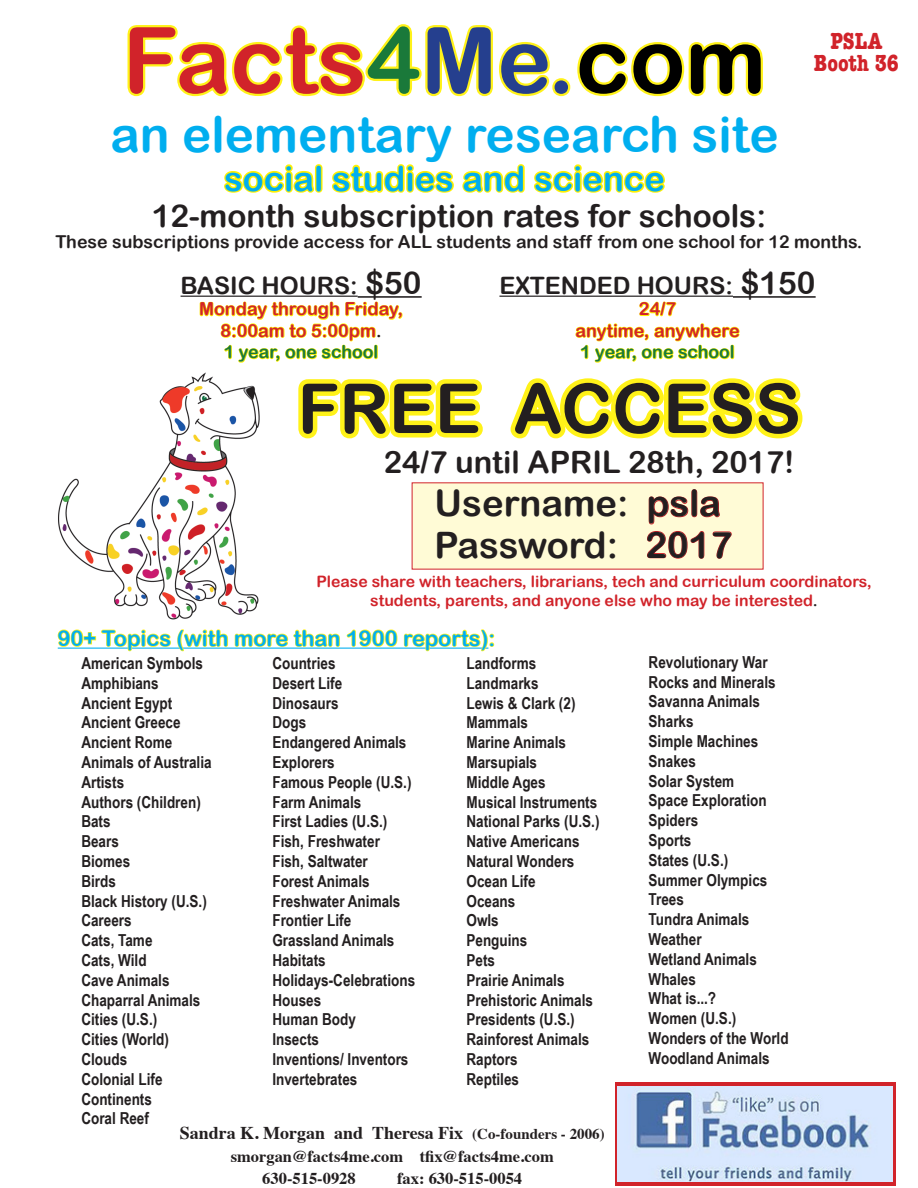
<style>
.page{position:relative;width:918px;height:1188px;background:#fff}
.page>*{position:absolute;margin:0;border:0;box-sizing:border-box;transform-origin:0 0}
.t1{font:91.5px "Arial Rounded MT Bold";color:#d1232a}
.t2{font:69px "Arial Rounded MT Bold";color:#231f20}
.t3{font:49.5px "Arial Rounded MT Bold";color:#00aeef}
.t4{font:36.45px "Arial Rounded MT Bold";color:#231f20}
.t5{font:34.5px "Arial Rounded MT Bold";color:#00aeef}
.t6{font:31.5px "Arial Rounded MT Bold";color:#231f20}
.t7{font:30.75px "Arial Rounded MT Bold";color:#231f20}
.t8{font:24px "Arial Rounded MT Bold";color:#231f20}
.t9{font:700 condensed 24px "American Typewriter";color:#d1232a}
.t10{font:21.75px "Arial Rounded MT Bold";color:#00aeef}
.t11{font:18px "Arial Rounded MT Bold";color:#d1232a}
.t12{font:700 18px "Times";color:#231f20}
.t13{font:17.7px "Arial Rounded MT Bold";color:#231f20}
.t14{font:17.7px "Arial Rounded MT Bold";color:#1a793a}
.t15{font:700 16.5px/19.8px "Arial Narrow";color:#231f20}
.t16{font:700 16.5px "Times";color:#231f20}
.t17{font:15.75px "Arial Rounded MT Bold";color:#d1232a}
.s1{color:#1a793a}
.s2{color:#253f8e}
.s3{color:#000}
.s4{font-size:31.5px}
.s5{font-size:17.7px;color:#231f20}
.s6{color:#231f20}
.s7{font-size:15px}
</style>
<div class="page">
<img style="left:58px;top:372px;width:202px;height:248px">
<svg style="left:298px;top:379px;width:185px;height:60px"></svg>
<svg style="left:510px;top:378px;width:293px;height:61px"></svg>
<div style="left:412px;top:482px;width:352px;height:88px;background:#fffbd6"></div>
<svg style="left:648px;top:489px;width:72px;height:36px"></svg>
<svg style="left:647px;top:531px;width:58px;height:28px"></svg>
<svg style="left:712px;top:531px;width:20px;height:28px"></svg>
<svg style="left:57px;top:629px;width:438px;height:23px"></svg>
<svg style="left:127px;top:24px;width:636px;height:73px"></svg>
<svg style="left:224px;top:164px;width:441px;height:29px"></svg>
<hr style="left:181px;top:296px;width:177px;height:1px;background:#231f20">
<hr style="left:358px;top:296px;width:64px;height:2px;background:#231f20">
<svg style="left:199px;top:295px;width:205px;height:68px"></svg>
<hr style="left:499px;top:296px;width:234px;height:1px;background:#231f20">
<hr style="left:733px;top:296px;width:83px;height:2px;background:#231f20">
<svg style="left:575px;top:301px;width:165px;height:62px"></svg>
<svg style="left:615px;top:1082px;width:281px;height:104px;background:#d23f48"></svg>
<img style="left:618px;top:1086px;width:274px;height:95px">
<p class="t1" style="left:123px;top:6px;width:645px">Facts<span class="s1">4</span><span class="s2">Me.</span><span class="s3">com</span></p>
<p class="t3" style="left:110px;top:105px;width:670px">an elementary research site</p>
<p class="t5" style="left:224px;top:158px;width:442px">social studies and science</p>
<p class="t6" style="left:152px;top:197px;width:616px">12-month subscription rates for schools:</p>
<p class="t13" style="left:55px;top:231px;width:809px">These subscriptions provide access for ALL students and staff from one school for 12 months.</p>
<p class="t8" style="left:181px;top:271px;width:243px">BASIC HOURS: <span class="s4">$50</span></p>
<p class="t11" style="left:199px;top:298px;width:206px">Monday through Friday,</p>
<p class="t11" style="left:221px;top:320px;width:163px">8:00am to 5:00pm<span class="s5">.</span></p>
<p class="t14" style="left:224px;top:342px;width:156px">1 year, one school</p>
<p class="t9" style="left:830px;top:22px;width:53px">PSLA</p>
<p class="t9" style="left:814px;top:44px;width:87px">Booth 36</p>
<p class="t8" style="left:499px;top:271px;width:318px">EXTENDED HOURS: <span class="s4">$150</span></p>
<p class="t11" style="left:639px;top:298px;width:39px">24/7</p>
<p class="t11" style="left:575px;top:320px;width:166px">anytime, anywhere</p>
<p class="t14" style="left:580px;top:342px;width:156px">1 year, one school</p>
<p class="t2" style="left:298px;top:368px;width:505px">FREE ACCESS</p>
<p class="t7" style="left:384px;top:444px;width:412px">24/7 until APRIL 28th, 2017!</p>
<p class="t4" style="left:435px;top:482px;width:288px">Username: psla</p>
<p class="t4" style="left:435px;top:523px;width:299px">Password: 2017</p>
<p class="t17" style="left:316px;top:573px;width:557px">Please share with teachers, librarians, tech and curriculum coordinators,</p>
<p class="t17" style="left:370px;top:591px;width:449px">students, parents, and anyone else who may be interested<span class="s6">.</span></p>
<p class="t10" style="left:58px;top:625px;width:439px">90+ Topics (with more than 1900 reports):</p>
<p class="t15" style="left:81px;top:652px;width:123px">American Symbols<br>Amphibians</p>
<p class="t15" style="left:81px;top:692px;width:92px">Ancient Egypt</p>
<p class="t15" style="left:81px;top:712px;width:101px">Ancient Greece</p>
<p class="t15" style="left:81px;top:732px;width:92px">Ancient Rome</p>
<p class="t15" style="left:81px;top:751px;width:132px">Animals of Australia</p>
<p class="t15" style="left:81px;top:771px;width:44px">Artists</p>
<p class="t15" style="left:81px;top:791px;width:121px">Authors (Children)<br>Bats</p>
<p class="t15" style="left:81px;top:831px;width:39px">Bears</p>
<p class="t15" style="left:81px;top:850px;width:50px">Biomes</p>
<p class="t15" style="left:81px;top:870px;width:36px">Birds</p>
<p class="t15" style="left:81px;top:890px;width:127px">Black History (U.S.)</p>
<p class="t15" style="left:81px;top:910px;width:52px">Careers</p>
<p class="t15" style="left:81px;top:930px;width:73px">Cats, Tame</p>
<p class="t15" style="left:81px;top:949px;width:67px">Cats, Wild</p>
<p class="t15" style="left:81px;top:969px;width:90px">Cave Animals</p>
<p class="t15" style="left:81px;top:989px;width:121px">Chaparral Animals</p>
<p class="t15" style="left:81px;top:1009px;width:77px">Cities (U.S.)</p>
<p class="t15" style="left:81px;top:1029px;width:89px">Cities (World)</p>
<p class="t15" style="left:81px;top:1048px;width:47px">Clouds</p>
<p class="t15" style="left:81px;top:1068px;width:83px">Colonial Life</p>
<p class="t15" style="left:81px;top:1088px;width:72px">Continents</p>
<p class="t15" style="left:81px;top:1108px;width:69px">Coral Reef</p>
<p class="t15" style="left:272px;top:652px;width:65px">Countries</p>
<p class="t15" style="left:272px;top:672px;width:71px">Desert Life</p>
<p class="t15" style="left:272px;top:692px;width:68px">Dinosaurs</p>
<p class="t15" style="left:272px;top:712px;width:35px">Dogs</p>
<p class="t15" style="left:272px;top:732px;width:136px">Endangered Animals</p>
<p class="t15" style="left:272px;top:751px;width:64px">Explorers</p>
<p class="t15" style="left:272px;top:771px;width:141px">Famous People (U.S.)</p>
<p class="t15" style="left:272px;top:791px;width:90px">Farm Animals</p>
<p class="t15" style="left:272px;top:811px;width:117px">First Ladies (U.S.)</p>
<p class="t15" style="left:272px;top:831px;width:109px">Fish, Freshwater</p>
<p class="t15" style="left:272px;top:850px;width:97px">Fish, Saltwater</p>
<p class="t15" style="left:272px;top:870px;width:99px">Forest Animals</p>
<p class="t15" style="left:272px;top:890px;width:130px">Freshwater Animals</p>
<p class="t15" style="left:272px;top:910px;width:80px">Frontier Life</p>
<p class="t15" style="left:272px;top:930px;width:124px">Grassland Animals</p>
<p class="t15" style="left:272px;top:949px;width:55px">Habitats</p>
<p class="t15" style="left:272px;top:969px;width:144px">Holidays-Celebrations</p>
<p class="t15" style="left:272px;top:989px;width:50px">Houses</p>
<p class="t15" style="left:272px;top:1009px;width:85px">Human Body</p>
<p class="t15" style="left:272px;top:1029px;width:48px">Insects</p>
<p class="t15" style="left:272px;top:1048px;width:138px">Inventions/ Inventors</p>
<p class="t15" style="left:272px;top:1068px;width:86px">Invertebrates</p>
<p class="t15" style="left:466px;top:652px;width:71px">Landforms</p>
<p class="t15" style="left:466px;top:672px;width:74px">Landmarks</p>
<p class="t15" style="left:466px;top:692px;width:111px">Lewis &amp; Clark (2)</p>
<p class="t15" style="left:466px;top:712px;width:63px">Mammals</p>
<p class="t15" style="left:466px;top:732px;width:101px">Marine Animals</p>
<p class="t15" style="left:466px;top:751px;width:72px">Marsupials</p>
<p class="t15" style="left:466px;top:771px;width:81px">Middle Ages</p>
<p class="t15" style="left:466px;top:791px;width:132px">Musical Instruments</p>
<p class="t15" style="left:466px;top:811px;width:135px">National Parks (U.S.)</p>
<p class="t15" style="left:466px;top:831px;width:115px">Native Americans</p>
<p class="t15" style="left:466px;top:850px;width:110px">Natural Wonders</p>
<p class="t15" style="left:466px;top:870px;width:71px">Ocean Life</p>
<p class="t15" style="left:466px;top:890px;width:50px">Oceans</p>
<p class="t15" style="left:466px;top:910px;width:34px">Owls</p>
<p class="t15" style="left:466px;top:930px;width:62px">Penguins</p>
<p class="t15" style="left:466px;top:949px;width:30px">Pets</p>
<p class="t15" style="left:466px;top:969px;width:100px">Prairie Animals</p>
<p class="t15" style="left:466px;top:989px;width:128px">Prehistoric Animals</p>
<p class="t15" style="left:466px;top:1009px;width:110px">Presidents (U.S.)</p>
<p class="t15" style="left:466px;top:1029px;width:124px">Rainforest Animals</p>
<p class="t15" style="left:466px;top:1048px;width:53px">Raptors</p>
<p class="t15" style="left:466px;top:1068px;width:54px">Reptiles</p>
<p class="t12" style="left:180px;top:1116px;width:426px">Sandra K. Morgan and Theresa Fix <span class="s7">(Co-founders - 2006)</span></p>
<p class="t16" style="left:231px;top:1141px;width:325px">smorgan@facts4me.com tfix@facts4me.com</p>
<p class="t16" style="left:262px;top:1163px;width:95px">630-515-0928</p>
<p class="t16" style="left:397px;top:1163px;width:127px">fax: 630-515-0054</p>
<p class="t15" style="left:649px;top:651px;width:121px">Revolutionary War</p>
<p class="t15" style="left:649px;top:671px;width:129px">Rocks and Minerals<br>Savanna Animals</p>
<p class="t15" style="left:649px;top:711px;width:47px">Sharks</p>
<p class="t15" style="left:649px;top:730px;width:111px">Simple Machines</p>
<p class="t15" style="left:649px;top:750px;width:49px">Snakes</p>
<p class="t15" style="left:649px;top:770px;width:87px">Solar System</p>
<p class="t15" style="left:649px;top:790px;width:120px">Space Exploration</p>
<p class="t15" style="left:649px;top:810px;width:51px">Spiders</p>
<p class="t15" style="left:649px;top:829px;width:44px">Sports</p>
<p class="t15" style="left:649px;top:849px;width:81px">States (U.S.)</p>
<p class="t15" style="left:649px;top:869px;width:120px">Summer Olympics</p>
<p class="t15" style="left:649px;top:889px;width:37px">Trees</p>
<p class="t15" style="left:649px;top:909px;width:102px">Tundra Animals</p>
<p class="t15" style="left:649px;top:928px;width:55px">Weather</p>
<p class="t15" style="left:649px;top:948px;width:110px">Wetland Animals</p>
<p class="t15" style="left:649px;top:968px;width:49px">Whales</p>
<p class="t15" style="left:649px;top:988px;width:69px">What is...?</p>
<p class="t15" style="left:649px;top:1008px;width:89px">Women (U.S.)</p>
<p class="t15" style="left:649px;top:1027px;width:142px">Wonders of the World</p>
<p class="t15" style="left:649px;top:1047px;width:123px">Woodland Animals</p>
</div>
